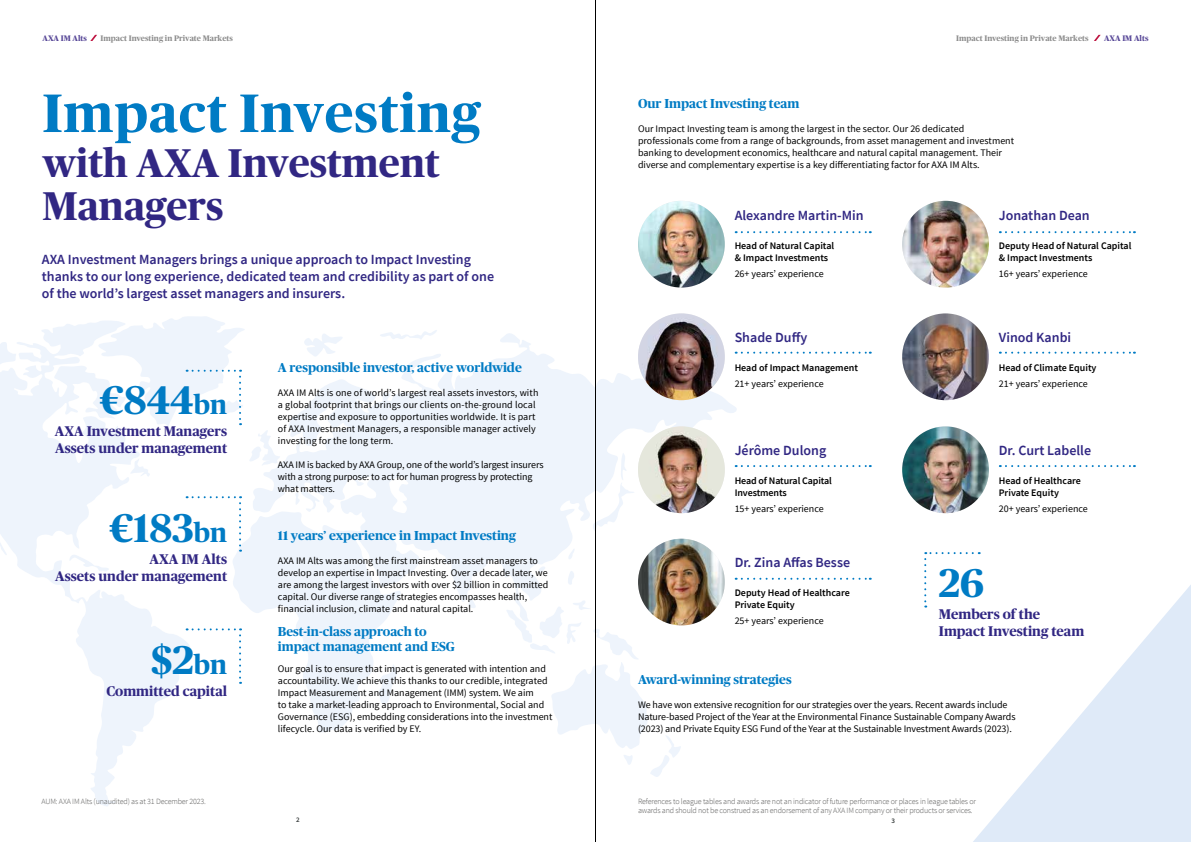
<style>
.page{position:relative;width:1191px;height:842px;background:#fff}
.page>*{position:absolute;margin:0;border:0;box-sizing:border-box;transform-origin:0 0}
.t1{font:700 54px "Publico Headline";letter-spacing:.02em;color:#007bc4}
.t2{font:700 40px/43px "Publico Headline";color:#312783}
.t3{font:700 40px "Publico Headline";color:#007bc4}
.t4{font:600 14px/16.8px "Source Sans Pro";color:#312783}
.t5{font:700 14px/16.8px "Publico Headline";color:#312783}
.t6{font:700 13px/15px "Publico Headline";color:#007bc4}
.t7{font:10px/12px "Source Sans Pro";color:#000}
.t8{font:600 10px/12px "Source Sans Pro";color:#000}
.t9{font:300 8px/9.6px "Source Sans Pro";letter-spacing:-.02em;color:#575756}
.t10{font:700 8px "Publico Headline";color:#8c8c8c}
.t11{font:700 8px "Publico Headline";color:#554596}
.t12{font:7px "Source Sans Variable";color:#373c3c}
.s1{font-size:27px}
</style>
<div class="page">
<svg style="left:973px;top:585px;width:218px;height:257px"></svg>
<svg style="left:558px;top:733px;width:123px;height:44px"></svg>
<svg style="left:233px;top:332px;width:504px;height:401px"></svg>
<svg style="left:467px;top:598px;width:9px;height:11px"></svg>
<svg style="left:566px;top:568px;width:10px;height:17px"></svg>
<svg style="left:537px;top:566px;width:9px;height:6px"></svg>
<svg style="left:568px;top:546px;width:7px;height:14px"></svg>
<svg style="left:593px;top:451px;width:42px;height:81px"></svg>
<svg style="left:294px;top:492px;width:6px;height:14px"></svg>
<svg style="left:0;top:323px;width:187px;height:483px"></svg>
<svg style="left:69px;top:554px;width:41px;height:18px"></svg>
<img style="left:638px;top:201px;width:87px;height:87px;border-radius:43px">
<img style="left:638px;top:313px;width:87px;height:87px;border-radius:43px">
<img style="left:638px;top:426px;width:87px;height:87px;border-radius:43px">
<img style="left:902px;top:201px;width:87px;height:87px;border-radius:43px">
<img style="left:902px;top:313px;width:87px;height:87px;border-radius:43px">
<img style="left:902px;top:426px;width:87px;height:87px;border-radius:43px">
<svg style="left:742px;top:231px;width:128px;height:2px"></svg>
<svg style="left:1006px;top:231px;width:129px;height:2px"></svg>
<svg style="left:1006px;top:352px;width:129px;height:2px"></svg>
<svg style="left:1006px;top:465px;width:129px;height:2px"></svg>
<svg style="left:742px;top:352px;width:128px;height:2px"></svg>
<svg style="left:742px;top:465px;width:128px;height:2px"></svg>
<svg style="left:742px;top:578px;width:128px;height:2px"></svg>
<svg style="left:924px;top:552px;width:48px;height:55px"></svg>
<svg style="left:187px;top:628px;width:54px;height:56px"></svg>
<svg style="left:187px;top:496px;width:54px;height:56px"></svg>
<svg style="left:94px;top:316px;width:188px;height:161px"></svg>
<img style="left:638px;top:539px;width:87px;height:86px;border-radius:43px">
<svg style="left:90px;top:35px;width:7px;height:6px"></svg>
<svg style="left:1094px;top:35px;width:6px;height:6px"></svg>
<hr style="left:595px;top:0;width:1px;height:842px;background:#000">
<p class="t11" style="left:43px;top:32px;width:46px">AXA IM Alts</p>
<p class="t10" style="left:101px;top:32px;width:134px">Impact Investing in Private Markets</p>
<p class="t10" style="left:956px;top:32px;width:134px">Impact Investing in Private Markets</p>
<p class="t11" style="left:1104px;top:32px;width:46px">AXA IM Alts</p>
<h1 class="t1" style="left:43px;top:74px;width:439px">Impact Investing</h1>
<h2 class="t2" style="left:43px;top:139px;width:398px">with AXA Investment<br>Managers</h2>
<h3 class="t4" style="left:42px;top:251px;width:454px">AXA Investment Managers brings a unique approach to Impact Investing thanks to our long experience, dedicated team and credibility as part of one of the world’s largest asset managers and insurers.</h3>
<h2 class="t3" style="left:100px;top:372px;width:129px">€844<span class="s1">bn</span></h2>
<h3 class="t5" style="left:55px;top:422px;width:174px">AXA Investment Managers<br>Assets under management</h3>
<h2 class="t3" style="left:109px;top:499px;width:119px">€183<span class="s1">bn</span></h2>
<h3 class="t5" style="left:55px;top:550px;width:173px;text-align:right">AXA IM Alts<br>Assets under management</h3>
<h2 class="t3" style="left:151px;top:631px;width:77px">$2<span class="s1">bn</span></h2>
<h3 class="t5" style="left:106px;top:681px;width:122px">Committed capital</h3>
<p class="t9" style="left:42px;top:796px;width:166px">AUM: AXA IM Alts (unaudited) as at 31 December 2023.</p>
<h3 class="t6" style="left:278px;top:359px;width:245px">A responsible investor, active worldwide</h3>
<p class="t7" style="left:278px;top:387px;width:262px">AXA IM Alts is one of world’s largest real assets investors, with a global footprint that brings our clients on-the-ground local expertise and exposure to opportunities worldwide. It is part of AXA Investment Managers, a responsible manager actively investing for the long term.</p>
<p class="t7" style="left:278px;top:459px;width:267px">AXA IM is backed by AXA Group, one of the world’s largest insurers with a strong purpose: to act for human progress by protecting what matters.</p>
<h3 class="t6" style="left:278px;top:527px;width:240px">11 years’ experience in Impact Investing</h3>
<p class="t7" style="left:278px;top:555px;width:272px">AXA IM Alts was among the first mainstream asset managers to develop an expertise in Impact Investing. Over a decade later, we are among the largest investors with over $2 billion in committed capital. Our diverse range of strategies encompasses health, financial inclusion, climate and natural capital.</p>
<h3 class="t6" style="left:278px;top:623px;width:179px">Best-in-class approach to impact management and ESG</h3>
<p class="t7" style="left:278px;top:663px;width:276px">Our goal is to ensure that impact is generated with intention and accountability. We achieve this thanks to our credible, integrated Impact Measurement and Management (IMM) system. We aim<br>to take a market-leading approach to Environmental, Social and Governance (ESG), embedding considerations into the investment lifecycle. Our data is verified by EY.</p>
<h3 class="t6" style="left:638px;top:95px;width:163px">Our Impact Investing team</h3>
<p class="t7" style="left:638px;top:123px;width:377px">Our Impact Investing team is among the largest in the sector. Our 26 dedicated professionals come from a range of backgrounds, from asset management and investment banking to development economics, healthcare and natural capital management. Their diverse and complementary expertise is a key differentiating factor for AXA IM Alts.</p>
<h3 class="t4" style="left:734px;top:207px;width:130px">Alexandre Martin-Min</h3>
<p class="t8" style="left:734px;top:240px;width:101px">Head of Natural Capital &amp; Impact Investments</p>
<p class="t7" style="left:734px;top:268px;width:90px">26+ years’ experience</p>
<h3 class="t4" style="left:734px;top:328px;width:74px">Shade Duffy</h3>
<p class="t8" style="left:734px;top:361px;width:125px">Head of Impact Management</p>
<p class="t7" style="left:734px;top:377px;width:90px">21+ years’ experience</p>
<h3 class="t4" style="left:734px;top:441px;width:93px">Jérôme Dulong</h3>
<p class="t8" style="left:734px;top:474px;width:99px">Head of Natural Capital<br>Investments</p>
<p class="t7" style="left:734px;top:502px;width:90px">15+ years’ experience</p>
<h3 class="t4" style="left:734px;top:554px;width:117px">Dr. Zina Affas Besse</h3>
<p class="t8" style="left:734px;top:586px;width:117px">Deputy Head of Healthcare<br>Private Equity</p>
<p class="t7" style="left:734px;top:615px;width:90px">25+ years’ experience</p>
<h3 class="t4" style="left:998px;top:207px;width:92px">Jonathan Dean</h3>
<p class="t8" style="left:998px;top:240px;width:134px">Deputy Head of Natural Capital &amp; Impact Investments</p>
<p class="t7" style="left:998px;top:268px;width:90px">16+ years’ experience</p>
<h3 class="t4" style="left:998px;top:328px;width:74px">Vinod Kanbi</h3>
<p class="t8" style="left:998px;top:361px;width:99px">Head of Climate Equity</p>
<p class="t7" style="left:998px;top:377px;width:90px">21+ years’ experience</p>
<h3 class="t4" style="left:998px;top:441px;width:94px">Dr. Curt Labelle</h3>
<p class="t8" style="left:998px;top:474px;width:84px">Head of Healthcare<br>Private Equity</p>
<p class="t7" style="left:998px;top:502px;width:90px">20+ years’ experience</p>
<h2 class="t3" style="left:939px;top:554px;width:47px">26</h2>
<h3 class="t5" style="left:939px;top:605px;width:147px">Members of the<br>Impact Investing team</h3>
<h3 class="t6" style="left:638px;top:671px;width:155px">Award-winning strategies</h3>
<p class="t7" style="left:638px;top:699px;width:379px">We have won extensive recognition for our strategies over the years. Recent awards include<br>Nature-based Project of the Year at the Environmental Finance Sustainable Company Awards (2023) and Private Equity ESG Fund of the Year at the Sustainable Investment Awards (2023).</p>
<p class="t9" style="left:638px;top:796px;width:339px">References to league tables and awards are not an indicator of future performance or places in league tables or awards and should not be construed as an endorsement of any AXA IM company or their products or services.</p>
<p class="t12" style="left:296px;top:816px;width:5px">2</p>
<p class="t12" style="left:891px;top:816px;width:5px">3</p>
</div>
